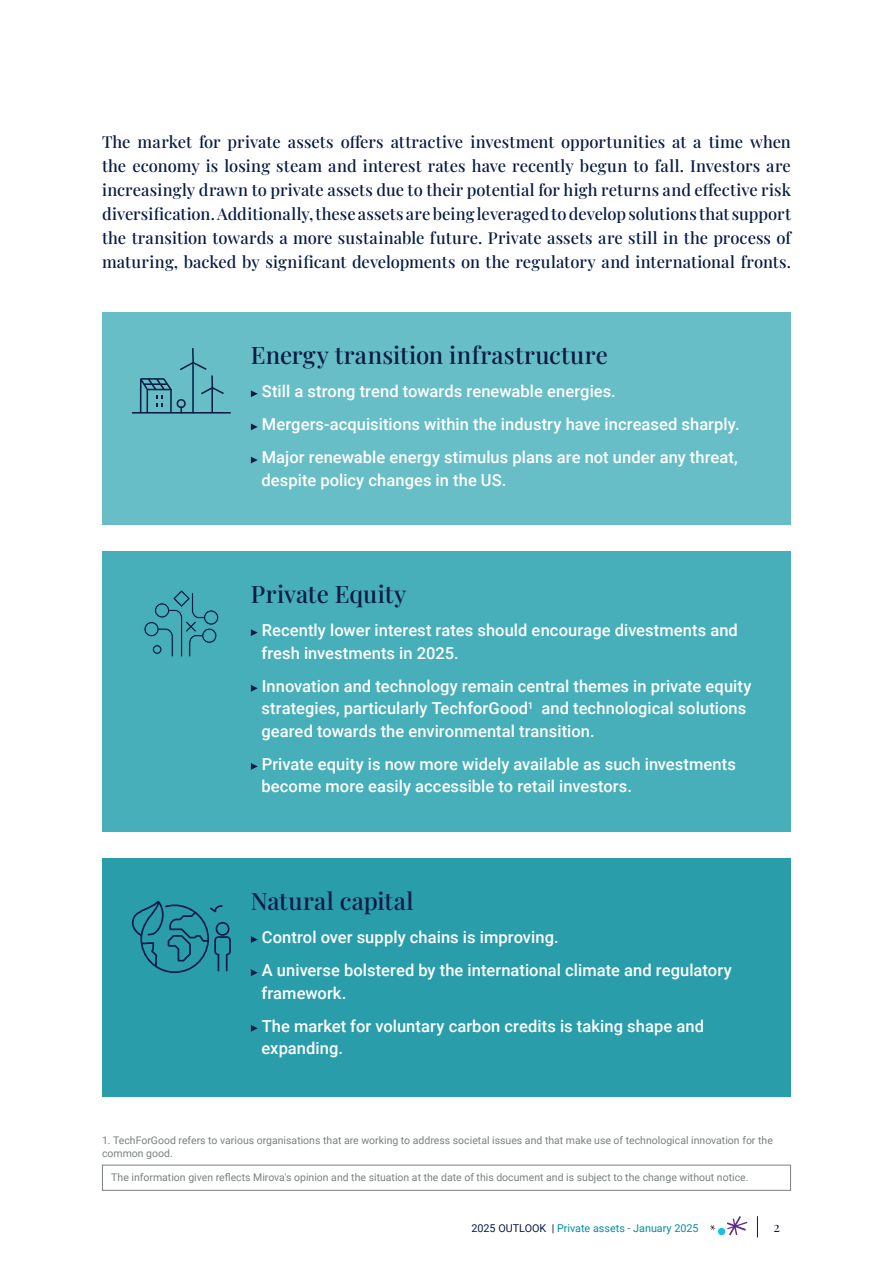
<style>
.page{position:relative;width:893px;height:1263px;background:#fff}
.page>*{position:absolute;margin:0;border:0;box-sizing:border-box;transform-origin:0 0}
.Sous_titre_orange{font:500 24px "Playfair Display";letter-spacing:.01em;color:#071b44}
.Mir-RA-Texte-sur_fond_blanc{font:500 16.5px/22.5px "Roboto";letter-spacing:.005em;color:#fff}
.Intro{font:500 16.5px/24px "Playfair Display";color:#071b44;text-align:justify}
.t1{font:13.5px "Playfair Display";color:#071b44}
.t2{font:10.8px "Roboto";color:#008fa1}
.Mir_A4_Notes{font:10.5px/12.6px "Roboto";color:#7b8080}
.s1{color:#071b44}
</style>
<div class="page">
<div style="left:102px;top:313px;width:689px;height:212px;background:#67bec6"></div>
<svg style="left:251px;top:390px;width:7px;height:7px"></svg>
<svg style="left:251px;top:423px;width:7px;height:7px"></svg>
<svg style="left:251px;top:457px;width:7px;height:6px"></svg>
<div style="left:102px;top:1165px;width:689px;height:26px;border:1px solid #7b8080"></div>
<svg style="left:132px;top:348px;width:99px;height:66px"></svg>
<div style="left:102px;top:551px;width:689px;height:281px;background:#46afb9"></div>
<svg style="left:251px;top:629px;width:7px;height:7px"></svg>
<svg style="left:251px;top:685px;width:7px;height:7px"></svg>
<svg style="left:251px;top:763px;width:7px;height:7px"></svg>
<div style="left:102px;top:858px;width:689px;height:238px;background:#2a9daa"></div>
<svg style="left:251px;top:936px;width:7px;height:7px"></svg>
<svg style="left:251px;top:969px;width:7px;height:7px"></svg>
<svg style="left:251px;top:1025px;width:7px;height:7px"></svg>
<svg style="left:144px;top:590px;width:75px;height:67px"></svg>
<svg style="left:131px;top:901px;width:100px;height:72px"></svg>
<svg style="left:757px;top:1216px;width:1px;height:21px"></svg>
<svg style="left:710px;top:1216px;width:37px;height:19px"></svg>
<p class="Intro" style="left:102px;top:129px;width:690px">The market for private assets offers attractive investment opportunities at a time when the economy is losing steam and interest rates have recently begun to fall. Investors are increasingly drawn to private assets due to their potential for high returns and effective risk diversification. Additionally, these assets are being leveraged to develop solutions that support the transition towards a more sustainable future. Private assets are still in the process of maturing, backed by significant developments on the regulatory and international fronts.</p>
<p class="Sous_titre_orange" style="left:251px;top:336px;width:358px">Energy transition infrastructure</p>
<p class="Mir-RA-Texte-sur_fond_blanc" style="left:262px;top:379px;width:356px">Still a strong trend towards renewable energies.</p>
<p class="Mir-RA-Texte-sur_fond_blanc" style="left:262px;top:413px;width:479px">Mergers-acquisitions within the industry have increased sharply.</p>
<p class="Mir-RA-Texte-sur_fond_blanc" style="left:261px;top:446px;width:478px">Major renewable energy stimulus plans are not under any threat, despite policy changes in the US.</p>
<p class="Sous_titre_orange" style="left:251px;top:575px;width:157px">Private Equity</p>
<p class="Mir-RA-Texte-sur_fond_blanc" style="left:261px;top:618px;width:478px">Recently lower interest rates should encourage divestments and fresh investments in 2025.</p>
<p class="Mir-RA-Texte-sur_fond_blanc" style="left:261px;top:674px;width:492px">Innovation and technology remain central themes in private equity strategies, particularly TechforGood<sup>1</sup> and technological solutions geared towards the environmental transition.</p>
<p class="Mir-RA-Texte-sur_fond_blanc" style="left:261px;top:752px;width:476px">Private equity is now more widely available as such investments become more easily accessible to retail investors.</p>
<p class="Sous_titre_orange" style="left:251px;top:882px;width:164px">Natural capital</p>
<p class="Mir-RA-Texte-sur_fond_blanc" style="left:262px;top:925px;width:298px">Control over supply chains is improving.</p>
<p class="Mir-RA-Texte-sur_fond_blanc" style="left:261px;top:958px;width:472px">A universe bolstered by the international climate and regulatory framework.</p>
<p class="Mir-RA-Texte-sur_fond_blanc" style="left:261px;top:1014px;width:444px">The market for voluntary carbon credits is taking shape and expanding.</p>
<p class="Mir_A4_Notes" style="left:102px;top:1134px;width:672px">1. TechForGood refers to various organisations that are working to address societal issues and that make use of technological innovation for the common good.</p>
<p class="Mir_A4_Notes" style="left:111px;top:1171px;width:639px">The information given reflects Mirova's opinion and the situation at the date of this document and is subject to the change without notice.</p>
<p class="t2" style="left:471px;top:1220px;width:229px"><span class="s1">2025 OUTLOOK |</span> Private assets - January 2025</p>
<p class="t1" style="left:773px;top:1216px;width:8px">2</p>
</div>
